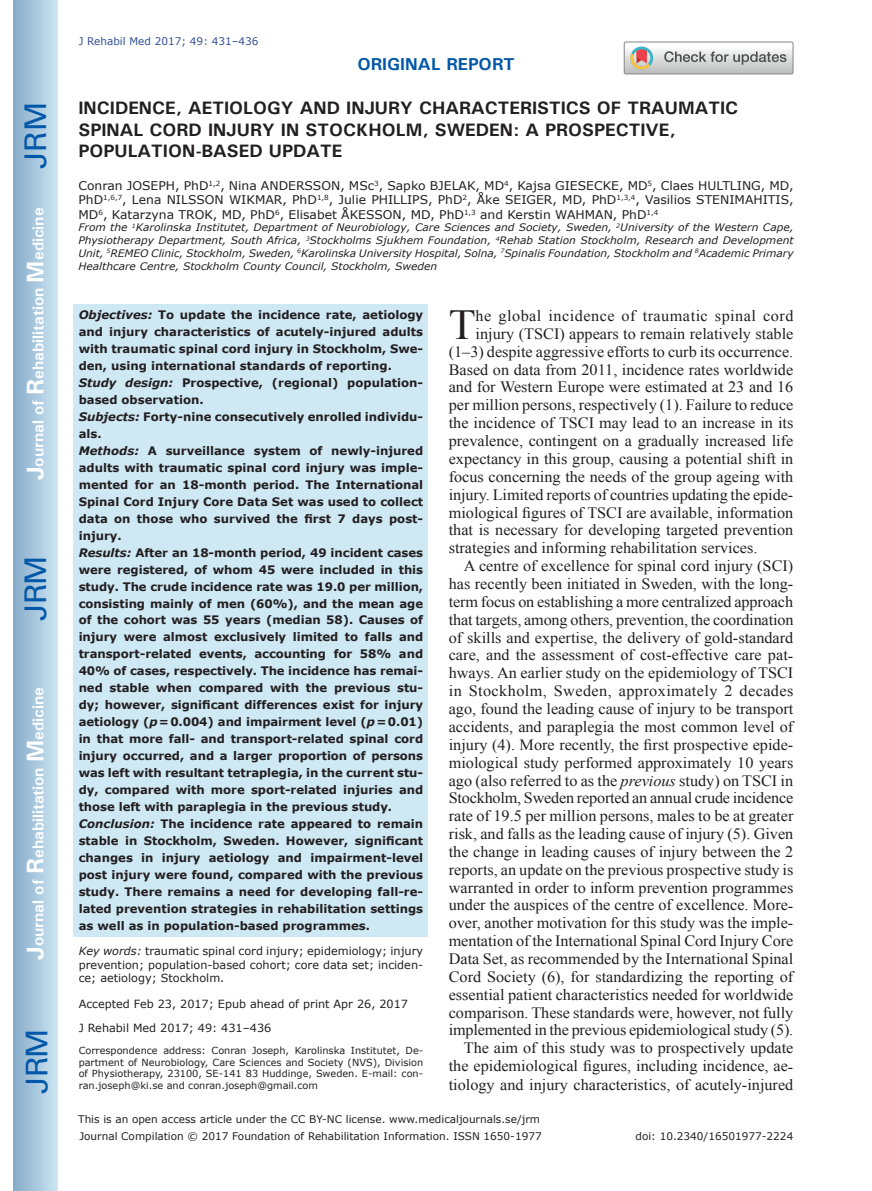
<style>
.page{position:relative;width:872px;height:1191px;background:#fff}
.page>*{position:absolute;margin:0;border:0;box-sizing:border-box;transform-origin:0 0}
.t1{font:42.75px "Times New Roman";color:#231f20}
.t2{font:30px "Univers";letter-spacing:-.03em;color:#0157a8}
.t3{font:700 18px/21.6px "Univers";color:#231f20}
.t4{font:700 17.25px "Univers";color:#0157a8}
.t5{font:15.75px "Times New Roman";color:#231f20}
.t6{font:700 15.75px "Univers";color:#fff}
.t7{font:15.75px "Times New Roman";letter-spacing:.025em;color:#231f20}
.t8{font:15.75px "Times New Roman";letter-spacing:.03em;color:#231f20}
.t9{font:12px/14.4px "Verdana";color:#231f20;text-align:justify}
.t10{font:700 11.7px/17px "Verdana";color:#231f20}
.t11{font:11.25px/13.5px "Verdana";color:#231f20;text-align:justify}
.t12{font:10.5px "Verdana";color:#231f20}
.t13{font:10.5px "Verdana";color:#324f95}
.t14{font:italic 10.35px/12.8px "Verdana";color:#231f20;text-align:justify}
.t15{font:9.75px/11.7px "Verdana";color:#231f20;text-align:justify}
.s1{font-size:24px}
.s2{font-style:italic}
</style>
<div class="page">
<div style="left:14px;top:0;width:43px;height:1191px;background:linear-gradient(to right,#88acca,#cbe5f2)"></div>
<svg style="left:624px;top:42px;width:169px;height:32px"></svg>
<div style="left:74px;top:304px;width:354px;height:632px;background:#cee8f4"></div>
<h2 class="t2" style="left:18px;top:169px;width:68px;rotate:-90deg">JRM</h2>
<p class="t6" style="left:28px;top:480px;width:274px;rotate:-90deg"><span class="s1">J</span>ournal of <span class="s1">R</span>ehabilitation <span class="s1">M</span>edicine</p>
<h2 class="t2" style="left:18px;top:620px;width:67px;rotate:-90deg">JRM</h2>
<p class="t6" style="left:28px;top:959px;width:274px;rotate:-90deg"><span class="s1">J</span>ournal of <span class="s1">R</span>ehabilitation <span class="s1">M</span>edicine</p>
<h2 class="t2" style="left:19px;top:1093px;width:67px;rotate:-90deg">JRM</h2>
<p class="t13" style="left:79px;top:34px;width:181px">J Rehabil Med 2017; 49: 431–436</p>
<p class="t4" style="left:357px;top:53px;width:159px">ORIGINAL REPORT</p>
<p class="t3" style="left:78px;top:97px;width:661px">INCIDENCE, AETIOLOGY AND INJURY CHARACTERISTICS OF TRAUMATIC<br>SPINAL CORD INJURY IN STOCKHOLM, SWEDEN: A PROSPECTIVE,<br>POPULATION-BASED UPDATE</p>
<p class="t9" style="left:78px;top:178px;width:716px">Conran JOSEPH, PhD<sup>1,2</sup>, Nina ANDERSSON, MSc<sup>3</sup>, Sapko BJELAK, MD<sup>4</sup>, Kajsa GIESECKE, MD<sup>5</sup>, Claes HULTLING, MD, PhD<sup>1,6,7</sup>, Lena NILSSON WIKMAR, PhD<sup>1,8</sup>, Julie PHILLIPS, PhD<sup>2</sup>, Åke SEIGER, MD, PhD<sup>1,3,4</sup>, Vasilios STENIMAHITIS, MD<sup>6</sup>, Katarzyna TROK, MD, PhD<sup>6</sup>, Elisabet ÅKESSON, MD, PhD<sup>1,3</sup> and Kerstin WAHMAN, PhD<sup>1,4</sup></p>
<p class="t14" style="left:78px;top:221px;width:716px">From the <sup>1</sup>Karolinska Institutet, Department of Neurobiology, Care Sciences and Society, Sweden, <sup>2</sup>University of the Western Cape, Physiotherapy Department, South Africa, <sup>3</sup>Stockholms Sjukhem Foundation, <sup>4</sup>Rehab Station Stockholm, Research and Development Unit, <sup>5</sup>REMEO Clinic, Stockholm, Sweden, <sup>6</sup>Karolinska University Hospital, Solna, <sup>7</sup>Spinalis Foundation, Stockholm and <sup>8</sup>Academic Primary Healthcare Centre, Stockholm County Council, Stockholm, Sweden</p>
<p class="t10" style="left:79px;top:306px;width:346px"><span class="s2">Objectives:</span> To update the incidence rate, aetiology and injury characteristics of acutely-injured adults with traumatic spinal cord injury in Stockholm, Swe&shy;den, using international standards of reporting.<br><span class="s2">Study design:</span> Prospective, (regional) population&shy;based observation.<br><span class="s2">Subjects:</span> Forty-nine consecutively enrolled individu&shy;als.<br><span class="s2">Methods:</span> A surveillance system of newly-injured adults with traumatic spinal cord injury was imple&shy;mented for an 18-month period. The International Spinal Cord Injury Core Data Set was used to collect data on those who survived the first 7 days post&shy;injury.<br><span class="s2">Results:</span> After an 18-month period, 49 incident cases were registered, of whom 45 were included in this study. The crude incidence rate was 19.0 per million, consisting mainly of men (60%), and the mean age of the cohort was 55 years (median 58). Causes of injury were almost exclusively limited to falls and transport-related events, accounting for 58% and 40% of cases, respectively. The incidence has remai&shy;ned stable when compared with the previous stu&shy;dy; however, significant differences exist for injury aetiology (<span class="s2">p</span>=0.004) and impairment level (<span class="s2">p</span>=0.01) in that more fall- and transport-related spinal cord injury occurred, and a larger proportion of persons was left with resultant tetraplegia, in the current stu&shy;dy, compared with more sport-related injuries and those left with paraplegia in the previous study.<br><span class="s2">Conclusion:</span> The incidence rate appeared to remain stable in Stockholm, Sweden. However, significant changes in injury aetiology and impairment-level post injury were found, compared with the previous study. There remains a need for developing fall-re&shy;lated prevention strategies in rehabilitation settings as well as in population-based programmes.</p>
<p class="t11" style="left:79px;top:944px;width:346px"><span class="s2">Key words:</span> traumatic spinal cord injury; epidemiology; injury prevention; population-based cohort; core data set; inciden&shy;ce; aetiology; Stockholm.</p>
<p class="t11" style="left:79px;top:991px;width:331px;line-height:24px">Accepted Feb 23, 2017; Epub ahead of print Apr 26, 2017<br>J Rehabil Med 2017; 49: 431–436</p>
<p class="t15" style="left:79px;top:1044px;width:346px">Correspondence address: Conran Joseph, Karolinska Institutet, De&shy;partment of Neurobiology, Care Sciences and Society (NVS), Division of Physiotherapy, 23100, SE-141 83 Huddinge, Sweden. E-mail: con&shy;ran.joseph@ki.se and conran.joseph@gmail.com</p>
<h1 class="t1" style="left:449px;top:296px;width:28px">T</h1>
<p class="t8" style="left:475px;top:305px;width:319px">he global incidence of traumatic spinal cord</p>
<p class="t5" style="left:475px;top:323px;width:319px">injury (TSCI) appears to remain relatively stable</p>
<p class="t5" style="left:449px;top:341px;width:346px">(1–3) despite aggressive efforts to curb its occurrence.</p>
<p class="t5" style="left:449px;top:359px;width:346px">Based on data from 2011, incidence rates worldwide</p>
<p class="t5" style="left:449px;top:376px;width:346px">and for Western Europe were estimated at 23 and 16</p>
<p class="t5" style="left:449px;top:394px;width:346px">per million persons, respectively (1). Failure to reduce</p>
<p class="t5" style="left:449px;top:412px;width:346px">the incidence of TSCI may lead to an increase in its</p>
<p class="t5" style="left:449px;top:430px;width:346px">prevalence, contingent on a gradually increased life</p>
<p class="t5" style="left:449px;top:448px;width:346px">expectancy in this group, causing a potential shift in</p>
<p class="t5" style="left:449px;top:466px;width:346px">focus concerning the needs of the group ageing with</p>
<p class="t5" style="left:449px;top:484px;width:346px">injury. Limited reports of countries updating the epide-</p>
<p class="t5" style="left:449px;top:501px;width:346px">miological figures of TSCI are available, information</p>
<p class="t5" style="left:449px;top:519px;width:346px">that is necessary for developing targeted prevention</p>
<p class="t5" style="left:449px;top:537px;width:310px">strategies and informing rehabilitation services.</p>
<p class="t5" style="left:464px;top:555px;width:331px">A centre of excellence for spinal cord injury (SCI)</p>
<p class="t5" style="left:449px;top:573px;width:346px">has recently been initiated in Sweden, with the long-</p>
<p class="t5" style="left:449px;top:591px;width:346px">term focus on establishing a more centralized approach</p>
<p class="t5" style="left:449px;top:609px;width:346px">that targets, among others, prevention, the coordination</p>
<p class="t5" style="left:449px;top:627px;width:346px">of skills and expertise, the delivery of gold-standard</p>
<p class="t5" style="left:449px;top:644px;width:346px">care, and the assessment of cost-effective care pat-</p>
<p class="t5" style="left:449px;top:662px;width:346px">hways. An earlier study on the epidemiology of TSCI</p>
<p class="t7" style="left:449px;top:680px;width:346px">in Stockholm, Sweden, approximately 2 decades</p>
<p class="t5" style="left:449px;top:698px;width:346px">ago, found the leading cause of injury to be transport</p>
<p class="t5" style="left:449px;top:716px;width:346px">accidents, and paraplegia the most common level of</p>
<p class="t5" style="left:449px;top:734px;width:346px">injury (4). More recently, the first prospective epide-</p>
<p class="t5" style="left:449px;top:751px;width:346px">miological study performed approximately 10 years</p>
<p class="t5" style="left:449px;top:769px;width:346px">ago (also referred to as the <span class="s2">previous</span> study) on TSCI in</p>
<p class="t5" style="left:449px;top:787px;width:346px">Stockholm, Sweden reported an annual crude incidence</p>
<p class="t5" style="left:449px;top:805px;width:346px">rate of 19.5 per million persons, males to be at greater</p>
<p class="t5" style="left:449px;top:823px;width:346px">risk, and falls as the leading cause of injury (5). Given</p>
<p class="t5" style="left:449px;top:841px;width:346px">the change in leading causes of injury between the 2</p>
<p class="t5" style="left:449px;top:859px;width:346px">reports, an update on the previous prospective study is</p>
<p class="t5" style="left:449px;top:876px;width:346px">warranted in order to inform prevention programmes</p>
<p class="t5" style="left:449px;top:894px;width:346px">under the auspices of the centre of excellence. More-</p>
<p class="t5" style="left:449px;top:912px;width:346px">over, another motivation for this study was the imple-</p>
<p class="t5" style="left:449px;top:930px;width:346px">mentation of the International Spinal Cord Injury Core</p>
<p class="t5" style="left:449px;top:948px;width:346px">Data Set, as recommended by the International Spinal</p>
<p class="t5" style="left:449px;top:966px;width:346px">Cord Society (6), for standardizing the reporting of</p>
<p class="t5" style="left:449px;top:984px;width:346px">essential patient characteristics needed for worldwide</p>
<p class="t5" style="left:449px;top:1001px;width:346px">comparison. These standards were, however, not fully</p>
<p class="t5" style="left:449px;top:1019px;width:346px">implemented in the previous epidemiological study (5).</p>
<p class="t5" style="left:464px;top:1037px;width:331px">The aim of this study was to prospectively update</p>
<p class="t5" style="left:449px;top:1055px;width:346px">the epidemiological figures, including incidence, ae-</p>
<p class="t5" style="left:449px;top:1073px;width:346px">tiology and injury characteristics, of acutely-injured</p>
<p class="t12" style="left:78px;top:1112px;width:463px">This is an open access article under the CC BY-NC license. www.medicaljournals.se/jrm</p>
<p class="t12" style="left:79px;top:1128px;width:464px">Journal Compilation © 2017 Foundation of Rehabilitation Information. ISSN 1650-1977</p>
<p class="t12" style="left:635px;top:1129px;width:159px">doi: 10.2340/16501977-2224</p>
</div>
